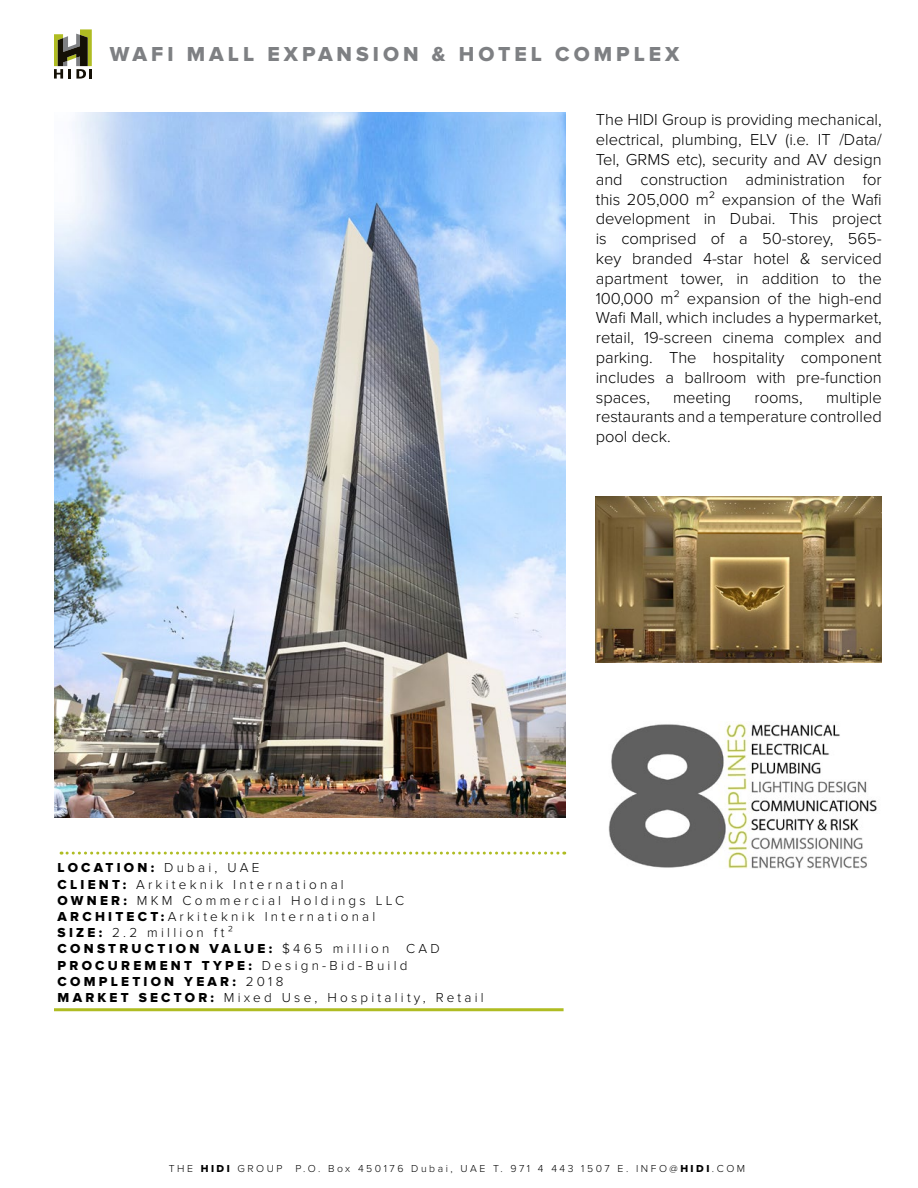
<style>
.page{position:relative;width:918px;height:1188px;background:#fff}
.page>*{position:absolute;margin:0;border:0;box-sizing:border-box;transform-origin:0 0}
.t1{font:21px "Proxima Nova Extrabld";letter-spacing:.19em;color:#7e8083}
.t2{font:300 16.5px/19.8px "Proxima Nova";color:#000;text-align:justify}
.t3{font:300 13.5px/16.2px "Proxima Nova";letter-spacing:.24em;color:#000}
.t4{font:13.5px/16.2px "Proxima Nova Extrabld";letter-spacing:.24em;color:#000}
.t5{font:300 10.5px "Proxima Nova";letter-spacing:.24em;color:#000}
.s1{font-family:"Proxima Nova";font-weight:300}
.s2{font-family:"Proxima Nova Extrabld";font-weight:400}
</style>
<div class="page">
<svg style="left:54px;top:29px;width:38px;height:50px"></svg>
<img style="left:608px;top:723px;width:269px;height:145px">
<hr style="left:54px;top:1008px;width:510px;height:3px;background:#afbc22">
<svg style="left:61px;top:852px;width:504px;height:3px"></svg>
<img style="left:54px;top:112px;width:511px;height:706px">
<img style="left:596px;top:497px;width:286px;height:165px">
<p class="t1" style="left:110px;top:42px;width:571px">WAFI MALL EXPANSION &amp; HOTEL COMPLEX</p>
<p class="t2" style="left:596px;top:110px;width:288px">The HIDI Group is providing mechanical, electrical, plumbing, ELV (i.e. IT /Data/ Tel, GRMS etc), security and AV design and construction administration for this 205,000 m² expansion of the Wafi development in Dubai. This project is comprised of a 50-storey, 565- key branded 4-star hotel &amp; serviced apartment tower, in addition to the 100,000 m² expansion of the high-end Wafi Mall, which includes a hypermarket, retail, 19-screen cinema complex and parking. The hospitality component includes a ballroom with pre-function spaces,</p>
<p class="t2" style="left:596px;top:387px;width:288px;text-indent:230px">multiple restaurants and a temperature controlled pool deck.</p>
<p class="t2" style="left:673px;top:387px;width:60px">meeting</p>
<p class="t2" style="left:755px;top:387px;width:50px">rooms,</p>
<p class="t4" style="left:58px;top:860px;width:203px">LOCATION: <span class="s1">Dubai, UAE</span></p>
<p class="t3" style="left:58px;top:876px;width:348px"><span class="s2">CLIENT:</span> Arkiteknik International<br><span class="s2">OWNER:</span> MKM Commercial Holdings LLC<br><span class="s2">ARCHITECT:</span>Arkiteknik International<br><span class="s2">SIZE:</span> 2.2 million ft²</p>
<p class="t4" style="left:58px;top:941px;width:384px">CONSTRUCTION VALUE: <span class="s1">$465 million CAD<br></span>PROCUREMENT TYPE: <span class="s1">Design-Bid-Build<br></span>COMPLETION YEAR: <span class="s1">2018</span></p>
<p class="t3" style="left:58px;top:990px;width:428px"><span class="s2">MARKET SECTOR:</span> Mixed Use, Hospitality, Retail</p>
<p class="t5" style="left:169px;top:1163px;width:578px">THE <span class="s2">HIDI</span> GROUP P.O. Box 450176 Dubai, UAE T. 971 4 443 1507 E. INFO@<span class="s2">HIDI</span>.COM</p>
</div>
